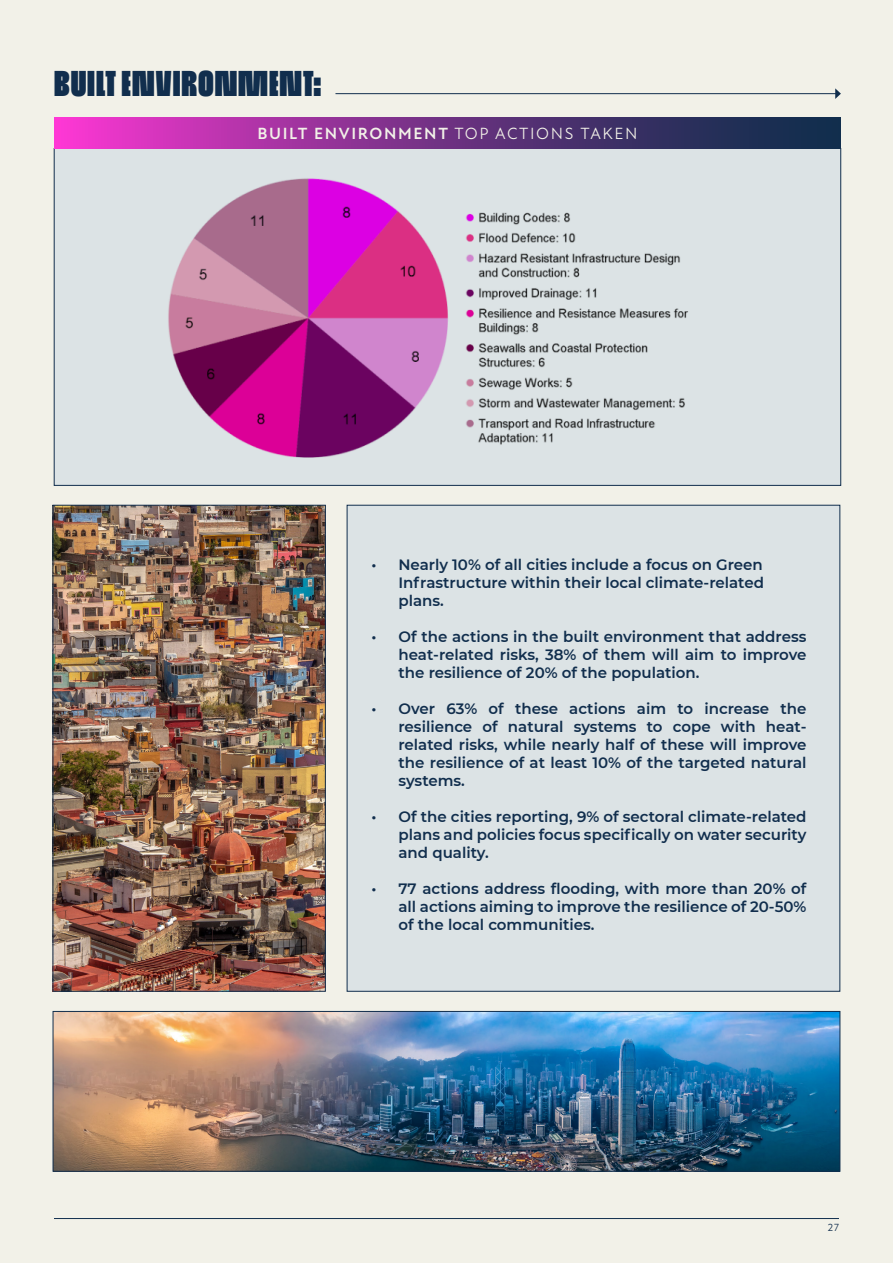
<style>
.page{position:relative;width:893px;height:1263px;background:#f2f1e8}
.page>*{position:absolute;margin:0;border:0;box-sizing:border-box;transform-origin:0 0}
.t1{font:36px "Cinderblock 50";letter-spacing:.025em;color:#112e4d}
.t2{font:700 16.5px "Atten New";letter-spacing:.1em;color:#f2f1e8}
.t3{font:600 15px/18px "Montserrat";color:#112e4d;text-align:justify}
.t4{font:10.5px "Atten New";color:#112e4d}
.s1{font-weight:400}
</style>
<div class="page">
<hr style="left:54px;top:1218px;width:785px;height:1px;background:#112e4d">
<div style="left:54px;top:148px;width:787px;height:338px;background:#dce3e5;border:1px solid #112e4d"></div>
<svg style="left:54px;top:117px;width:787px;height:31px;background:#763186"></svg>
<img style="left:116px;top:178px;width:643px;height:308px">
<hr style="left:335px;top:93px;width:501px;height:1px;background:#112e4d">
<svg style="left:835px;top:88px;width:6px;height:11px"></svg>
<img style="left:55px;top:507px;width:269px;height:482px">
<div style="left:53px;top:505px;width:273px;height:486px;border:1px solid #112e4d"></div>
<img style="left:55px;top:1013px;width:783px;height:156px">
<div style="left:53px;top:1011px;width:787px;height:160px;border:1px solid #112e4d"></div>
<div style="left:347px;top:505px;width:493px;height:486px;background:#dce3e5"></div>
<p class="t1" style="left:54px;top:63px;width:269px">BUILT ENVIRONMENT:</p>
<p class="t2" style="left:257px;top:123px;width:382px">BUILT ENVIRONMENT <span class="s1">TOP ACTIONS TAKEN</span></p>
<p class="t3" style="left:398px;top:555px;width:367px;text-indent:-27px">• Nearly 10% of all cities include a focus on Green Infrastructure within their local climate-related plans.</p>
<p class="t3" style="left:398px;top:627px;width:409px;text-indent:-27px">• Of the actions in the built environment that address heat-related risks, 38% of them will aim to improve the resilience of 20% of the population.</p>
<p class="t3" style="left:398px;top:699px;width:409px;text-indent:-27px">• Over 63% of these actions aim to increase the resilience of natural systems to cope with heat&shy;related risks, while nearly half of these will improve the resilience of at least 10% of the targeted natural systems.</p>
<p class="t3" style="left:398px;top:807px;width:409px;text-indent:-27px">• Of the cities reporting, 9% of sectoral climate-related plans and policies focus specifically on water security and quality.</p>
<p class="t3" style="left:398px;top:879px;width:409px;text-indent:-27px">• 77 actions address flooding, with more than 20% of all actions aiming to improve the resilience of 20-50% of the local communities.</p>
<p class="t4" style="left:828px;top:1221px;width:13px">27</p>
</div>
